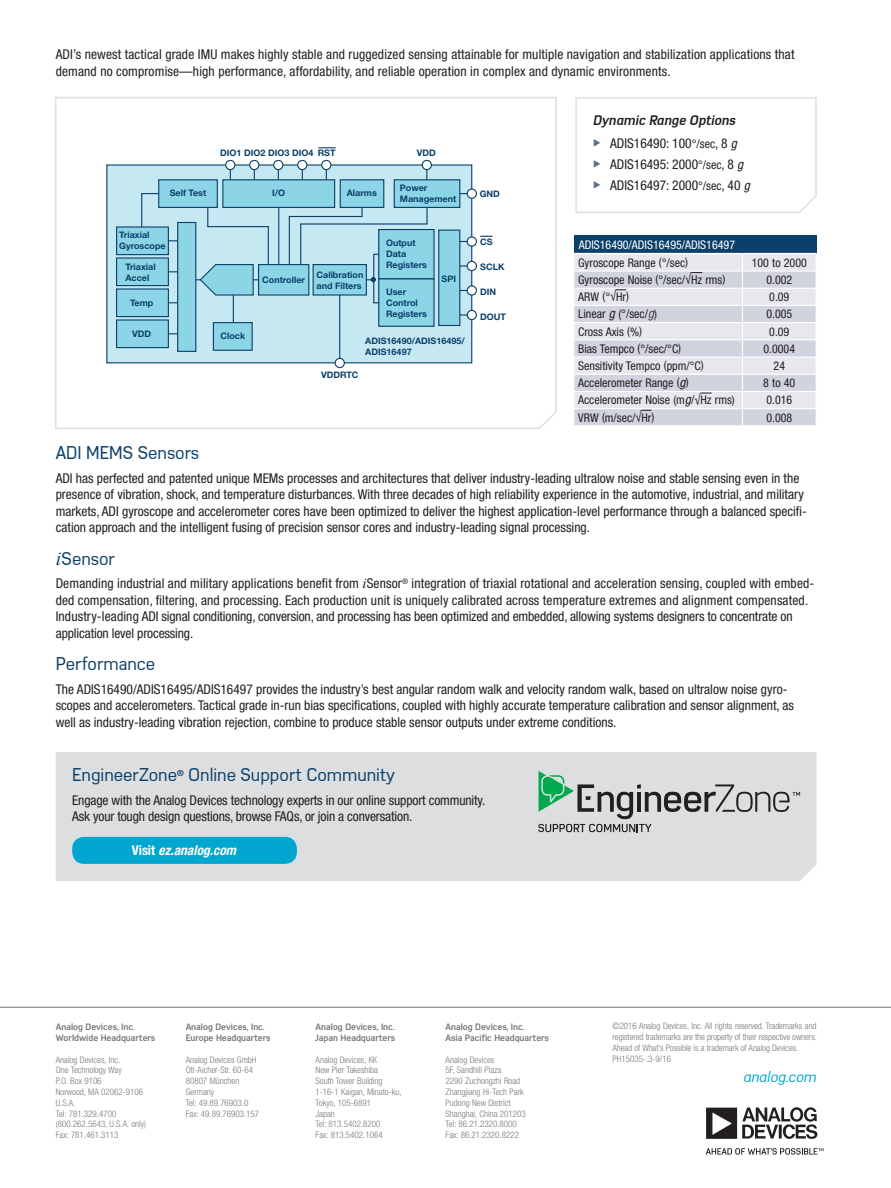
<style>
.page{position:relative;width:891px;height:1188px;background:#fff}
.page>*{position:absolute;margin:0;border:0;box-sizing:border-box;transform-origin:0 0}
.Heading_One{font:18px "Azbuka Std";color:#0b406a}
.t1{font:italic 15px "Azbuka Std";color:#00a6cf}
.t2{font:condensed 13.5px/16.5px "Helvetica Neue LT Std";color:#231f20}
.Features__Heading_On{font:italic 700 13.5px "Azbuka Std";color:#231f20}
.t3{font:italic 700 condensed 13.5px "Helvetica Neue LT Std";color:#fff}
.Table_Copy{font:condensed 12px "Helvetica Neue LT Std";color:#231f20}
.Table_Header{font:condensed 12px "Helvetica Neue LT Std";color:#fff}
.t4{font:300 condensed 9px/10.8px "Helvetica Neue LT Std";color:#76787b}
.t5{font:700 9px/10.8px "Helvetica Neue LT Std";color:#0b406a}
.t6{font:700 9px/10.8px "Azbuka Std";color:#76787b}
.s1{font-size:12px}
.s2{font-style:italic;font-size:13.2px}
.s3{font-weight:300;font-style:italic;font-size:13.2px}
.s4{font-family:"Times New Roman";font-style:italic;font-size:19.8px}
.s5{font-family:"Times New Roman";font-style:italic;font-stretch:normal;font-size:14.85px}
.s6{font-style:normal}
</style>
<div class="page">
<hr style="left:0;top:1007px;width:891px;height:1px;background:#76787b">
<svg style="left:706px;top:1148px;width:117px;height:7px"></svg>
<svg style="left:706px;top:1107px;width:111px;height:32px"></svg>
<div style="left:574px;top:235px;width:242px;height:19px;background:#0b406a"></div>
<hr style="left:573px;top:253px;width:170px;height:1px;background:#fff">
<hr style="left:742px;top:253px;width:75px;height:1px;background:#fff">
<svg style="left:574px;top:254px;width:242px;height:172px;background:#dedfe8"></svg>
<div style="left:56px;top:752px;width:761px;height:129px;background:#dddee0"></div>
<svg style="left:538px;top:771px;width:262px;height:61px;background:#b9c0be"></svg>
<div style="left:72px;top:837px;width:225px;height:27px;background:#00a6cf;border-radius:12px"></div>
<svg style="left:55px;top:97px;width:502px;height:332px"></svg>
<svg style="left:575px;top:97px;width:242px;height:116px"></svg>
<p class="t2" style="left:56px;top:46px;width:740px">ADI’s newest tactical grade IMU makes highly stable and ruggedized sensing attainable for multiple navigation and stabilization applications that demand no compromise—high performance, affordability, and reliable operation in complex and dynamic environments.</p>
<p class="t5" style="left:220px;top:147px;width:117px">DIO1 DIO2 DIO3 DIO4 RST</p>
<p class="t5" style="left:417px;top:147px;width:21px">VDD</p>
<p class="t5" style="left:170px;top:188px;width:38px">Self Test</p>
<p class="t5" style="left:272px;top:188px;width:14px">I/O</p>
<p class="t5" style="left:347px;top:188px;width:32px">Alarms</p>
<p class="t5" style="left:400px;top:182px;width:58px">Power<br>Management</p>
<p class="t5" style="left:119px;top:230px;width:48px">Triaxial<br>Gyroscope</p>
<p class="t5" style="left:125px;top:261px;width:32px">Triaxial<br>Accel</p>
<p class="t5" style="left:130px;top:297px;width:25px">Temp</p>
<p class="t5" style="left:132px;top:329px;width:21px">VDD</p>
<p class="t5" style="left:220px;top:330px;width:26px">Clock</p>
<p class="t5" style="left:386px;top:237px;width:42px">Output<br>Data<br>Registers</p>
<p class="t5" style="left:386px;top:286px;width:42px">User<br>Control<br>Registers</p>
<p class="t5" style="left:262px;top:275px;width:44px">Controller</p>
<p class="t5" style="left:317px;top:269px;width:48px">Calibration and Filters</p>
<p class="t5" style="left:442px;top:273px;width:16px">SPI</p>
<p class="t5" style="left:365px;top:335px;width:101px">ADIS16490/ADIS16495/<br>ADIS16497</p>
<p class="t5" style="left:321px;top:369px;width:39px">VDDRTC</p>
<p class="t5" style="left:480px;top:188px;width:22px">GND</p>
<p class="t5" style="left:480px;top:236px;width:14px">CS</p>
<p class="t5" style="left:480px;top:261px;width:26px">SCLK</p>
<p class="t5" style="left:480px;top:286px;width:17px">DIN</p>
<p class="t5" style="left:480px;top:311px;width:27px">DOUT</p>
<p class="Features__Heading_On" style="left:593px;top:112px;width:144px">Dynamic Range Options</p>
<p class="t2" style="left:610px;top:135px;width:128px">ADIS16490: 100<span class="s1">°/sec</span>, 8 <span class="s2">g</span></p>
<p class="t2" style="left:610px;top:156px;width:135px">ADIS16495: 2000<span class="s1">°/sec</span>, 8 <span class="s2">g</span></p>
<p class="t2" style="left:610px;top:177px;width:141px">ADIS16497: 2000<span class="s1">°/sec</span>, 40 <span class="s2">g</span></p>
<p class="Table_Header" style="left:579px;top:238px;width:158px">ADIS16490/ADIS16495/ADIS16497</p>
<p class="Table_Copy" style="left:578px;top:256px;width:111px">Gyroscope Range (°/sec)</p>
<p class="Table_Copy" style="left:752px;top:256px;width:57px">100 to 2000</p>
<p class="Table_Copy" style="left:578px;top:273px;width:149px">Gyroscope Noise (°/sec/√Hz rms)</p>
<p class="Table_Copy" style="left:766px;top:273px;width:27px">0.002</p>
<p class="Table_Copy" style="left:578px;top:290px;width:52px">ARW (°√Hr)</p>
<p class="Table_Copy" style="left:769px;top:290px;width:22px">0.09</p>
<p class="Table_Copy" style="left:578px;top:307px;width:80px">Linear <span class="s2">g</span> (°/sec/<span class="s3">g</span>)</p>
<p class="Table_Copy" style="left:766px;top:307px;width:27px">0.005</p>
<p class="Table_Copy" style="left:578px;top:324px;width:65px">Cross Axis (%)</p>
<p class="Table_Copy" style="left:769px;top:324px;width:22px">0.09</p>
<p class="Table_Copy" style="left:578px;top:342px;width:105px">Bias Tempco (°/sec/°C)</p>
<p class="Table_Copy" style="left:764px;top:342px;width:33px">0.0004</p>
<p class="Table_Copy" style="left:578px;top:359px;width:127px">Sensitivity Tempco (ppm/°C)</p>
<p class="Table_Copy" style="left:774px;top:359px;width:13px">24</p>
<p class="Table_Copy" style="left:578px;top:376px;width:112px">Accelerometer Range (<span class="s2">g</span>)</p>
<p class="Table_Copy" style="left:763px;top:376px;width:34px">8 to 40</p>
<p class="Table_Copy" style="left:578px;top:393px;width:158px">Accelerometer Noise (m<span class="s2">g</span>/√Hz rms)</p>
<p class="Table_Copy" style="left:766px;top:393px;width:27px">0.016</p>
<p class="Table_Copy" style="left:578px;top:410px;width:78px">VRW (m/sec/√Hr)</p>
<p class="Table_Copy" style="left:766px;top:410px;width:27px">0.008</p>
<p class="Heading_One" style="left:56px;top:442px;width:145px">ADI MEMS Sensors</p>
<p class="t2" style="left:56px;top:469px;width:753px">ADI has perfected and patented unique MEMs processes and architectures that deliver industry-leading ultralow noise and stable sensing even in the presence of vibration, shock, and temperature disturbances. With three decades of high reliability experience in the automotive, industrial, and military markets, ADI gyroscope and accelerometer cores have been optimized to deliver the highest application-level performance through a balanced specifi&shy;cation approach and the intelligent fusing of precision sensor cores and industry-leading signal processing.</p>
<p class="Heading_One" style="left:56px;top:548px;width:61px"><span class="s4">i</span>Sensor</p>
<p class="t2" style="left:56px;top:575px;width:760px">Demanding industrial and military applications benefit from <span class="s5">i</span>Sensor<sup>®</sup> integration of triaxial rotational and acceleration sensing, coupled with embed&shy;ded compensation, filtering, and processing. Each production unit is uniquely calibrated across temperature extremes and alignment compensated.<br>Industry-leading ADI signal conditioning, conversion, and processing has been optimized and embedded, allowing systems designers to concentrate on application level processing.</p>
<p class="Heading_One" style="left:56px;top:654px;width:101px">Performance</p>
<p class="t2" style="left:56px;top:681px;width:740px">The ADIS16490/ADIS16495/ADIS16497 provides the industry’s best angular random walk and velocity random walk, based on ultralow noise gyro&shy;scopes and accelerometers. Tactical grade in-run bias specifications, coupled with highly accurate temperature calibration and sensor alignment, as well as industry-leading vibration rejection, combine to produce stable sensor outputs under extreme conditions.</p>
<p class="Heading_One" style="left:72px;top:764px;width:324px">EngineerZone<sup>®</sup> Online Support Community</p>
<p class="t2" style="left:72px;top:791px;width:415px">Engage with the Analog Devices technology experts in our online support community.<br>Ask your tough design questions, browse FAQs, or join a conversation.</p>
<p class="t3" style="left:132px;top:842px;width:106px"><span class="s6">Visit</span> ez.analog.com</p>
<p class="t6" style="left:56px;top:1021px;width:101px">Analog Devices, Inc.<br>Worldwide Headquarters</p>
<p class="t4" style="left:56px;top:1054px;width:92px">Analog Devices, Inc.<br>One Technology Way<br>P.O. Box 9106<br>Norwood, MA 02062-9106<br>U.S.A.<br>Tel: 781.329.4700 (800.262.5643, U.S.A. only)<br>Fax: 781.461.3113</p>
<p class="t6" style="left:186px;top:1021px;width:86px">Analog Devices, Inc.<br>Europe Headquarters</p>
<p class="t4" style="left:186px;top:1054px;width:75px">Analog Devices GmbH<br>Otl-Aicher-Str. 60-64<br>80807 München<br>Germany<br>Tel: 49.89.76903.0<br>Fax: 49.89.76903.157</p>
<p class="t6" style="left:316px;top:1021px;width:81px">Analog Devices, Inc.<br>Japan Headquarters</p>
<p class="t4" style="left:316px;top:1054px;width:87px">Analog Devices, KK<br>New Pier Takeshiba<br>South Tower Building<br>1-16-1 Kaigan, Minato-ku,<br>Tokyo, 105-6891<br>Japan<br>Tel: 813.5402.8200<br>Fax: 813.5402.1064</p>
<p class="t6" style="left:446px;top:1021px;width:105px">Analog Devices, Inc.<br>Asia Pacific Headquarters</p>
<p class="t4" style="left:446px;top:1054px;width:82px">Analog Devices<br>5F, Sandhill Plaza<br>2290 Zuchongzhi Road<br>Zhangjiang Hi-Tech Park<br>Pudong New District<br>Shanghai, China 201203<br>Tel: 86.21.2320.8000<br>Fax: 86.21.2320.8222</p>
<p class="t4" style="left:613px;top:1021px;width:206px">©2016 Analog Devices, Inc. All rights reserved. Trademarks and registered trademarks are the property of their respective owners.</p>
<p class="t4" style="left:613px;top:1042px;width:187px">Ahead of What’s Possible is a trademark of Analog Devices.</p>
<p class="t4" style="left:613px;top:1053px;width:60px">PH15035-.3-9/16</p>
<p class="t1" style="left:744px;top:1068px;width:75px">analog.com</p>
</div>
